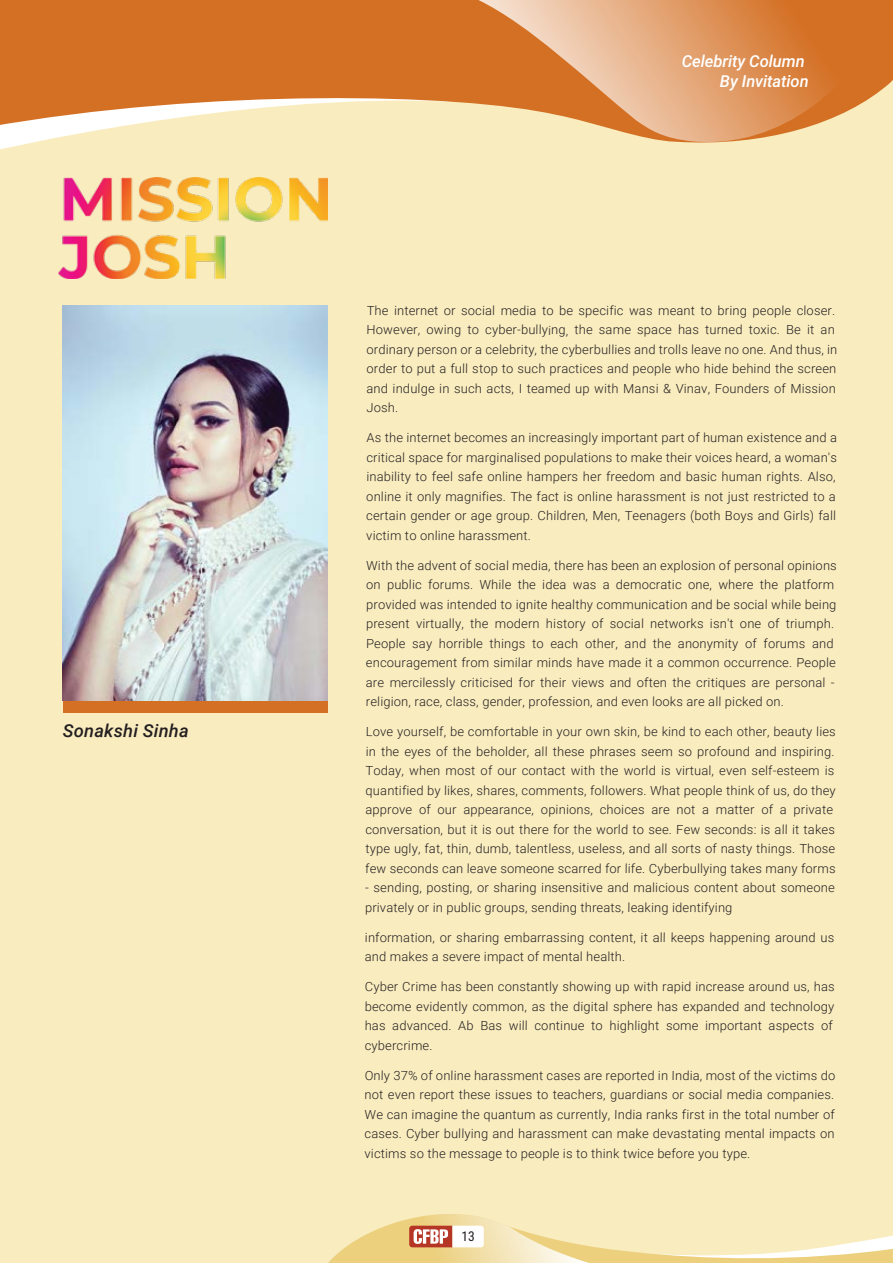
<style>
.page{position:relative;width:893px;height:1263px;background:#f9ecbf}
.page>*{position:absolute;margin:0;border:0;box-sizing:border-box;transform-origin:0 0}
.t1{font:italic 500 18px "Roboto";color:#231f20}
.t2{font:italic 500 16.5px/19.5px "Roboto";letter-spacing:-.005em;color:#fff;text-align:right}
.t3{font:13.5px "Roboto Condensed";color:#231f20}
.t4{font:300 12.75px/19.5px "Roboto";color:#231f20}
</style>
<div class="page">
<svg style="left:0;top:0;width:478px;height:147px;fill:#d47024"></svg>
<svg style="left:478px;top:0;width:415px;height:143px;background:#e19d65"></svg>
<img style="left:58px;top:177px;width:269px;height:102px">
<img style="left:63px;top:305px;width:264px;height:396px">
<svg style="left:328px;top:1214px;width:565px;height:49px"></svg>
<div style="left:63px;top:701px;width:264px;height:12px;background:#d47024"></div>
<h1 class="t1" style="left:63px;top:717px;width:127px;rotate:1deg">Sonakshi Sinha</h1>
<p class="t2" style="left:682px;top:51px;width:128px">Celebrity Column<br>By Invitation</p>
<p class="t4" style="left:367px;top:296px;width:473px;rotate:1deg">The internet or social media to be specific was meant to bring people closer.<br>However, owing to cyber-bullying, the same space has turned toxic. Be it an ordinary person or a celebrity, the cyberbullies and trolls leave no one. And thus, in order to put a full stop to such practices and people who hide behind the screen and indulge in such acts, I teamed up with Mansi &amp; Vinav, Founders of Mission</p>
<p class="t4" style="left:367px;top:394px;width:472px;line-height:26.2px;rotate:1deg">Josh.<br>As the internet becomes an increasingly important part of human existence and a</p>
<p class="t4" style="left:367px;top:443px;width:472px;text-align:justify;rotate:1deg">critical space for marginalised populations to make their voices heard, a woman's inability to feel safe online hampers her freedom and basic human rights. Also, online it only magnifies. The fact is online harassment is not just restricted to a certain gender or age group. Children, Men, Teenagers (both Boys and Girls) fall</p>
<p class="t4" style="left:367px;top:520px;width:472px;line-height:27.3px;rotate:1deg">victim to online harassment.<br>With the advent of social media, there has been an explosion of personal opinions</p>
<p class="t4" style="left:367px;top:570px;width:472px;rotate:1deg">on public forums. While the idea was a democratic one, where the platform provided was intended to ignite healthy communication and be social while being present virtually, the modern history of social networks isn't one of triumph.<br>People say horrible things to each other, and the anonymity of forums and encouragement from similar minds have made it a common occurrence. People are mercilessly criticised for their views and often the critiques are personal - religion, race, class, gender, profession, and even looks are all picked on.</p>
<p class="t4" style="left:366px;top:717px;width:474px;rotate:1deg">Love yourself, be comfortable in your own skin, be kind to each other, beauty lies in the eyes of the beholder, all these phrases seem so profound and inspiring.<br>Today, when most of our contact with the world is virtual, even self-esteem is quantified by likes, shares, comments, followers. What people think of us, do they approve of our appearance, opinions, choices are not a matter of a private conversation, but it is out there for the world to see. Few seconds: is all it takes type ugly, fat, thin, dumb, talentless, useless, and all sorts of nasty things. Those few seconds can leave someone scarred for life. Cyberbullying takes many forms</p>
<p class="t4" style="left:365px;top:873px;width:471px;line-height:20.1px;rotate:1deg">- sending, posting, or sharing insensitive and malicious content about someone privately or in public groups, sending threats, leaking identifying</p>
<p class="t4" style="left:365px;top:922px;width:471px;line-height:21.1px;rotate:1deg">information, or sharing embarrassing content, it all keeps happening around us and makes a severe impact of mental health.</p>
<p class="t4" style="left:365px;top:972px;width:471px;text-align:justify;rotate:1deg">Cyber Crime has been constantly showing up with rapid increase around us, has become evidently common, as the digital sphere has expanded and technology has advanced. Ab Bas will continue to highlight some important aspects of</p>
<p class="t4" style="left:365px;top:1031px;width:472px;line-height:26.4px;rotate:1deg">cybercrime.<br>Only 37% of online harassment cases are reported in India, most of the victims do</p>
<p class="t4" style="left:365px;top:1080px;width:472px;text-align:justify;rotate:1deg">not even report these issues to teachers, guardians or social media companies.<br>We can imagine the quantum as currently, India ranks first in the total number of cases. Cyber bullying and harassment can make devastating mental impacts on victims so the message to people is to think twice before you type.</p>
<p class="t3" style="left:461px;top:1227px;width:15px">13</p>
</div>
